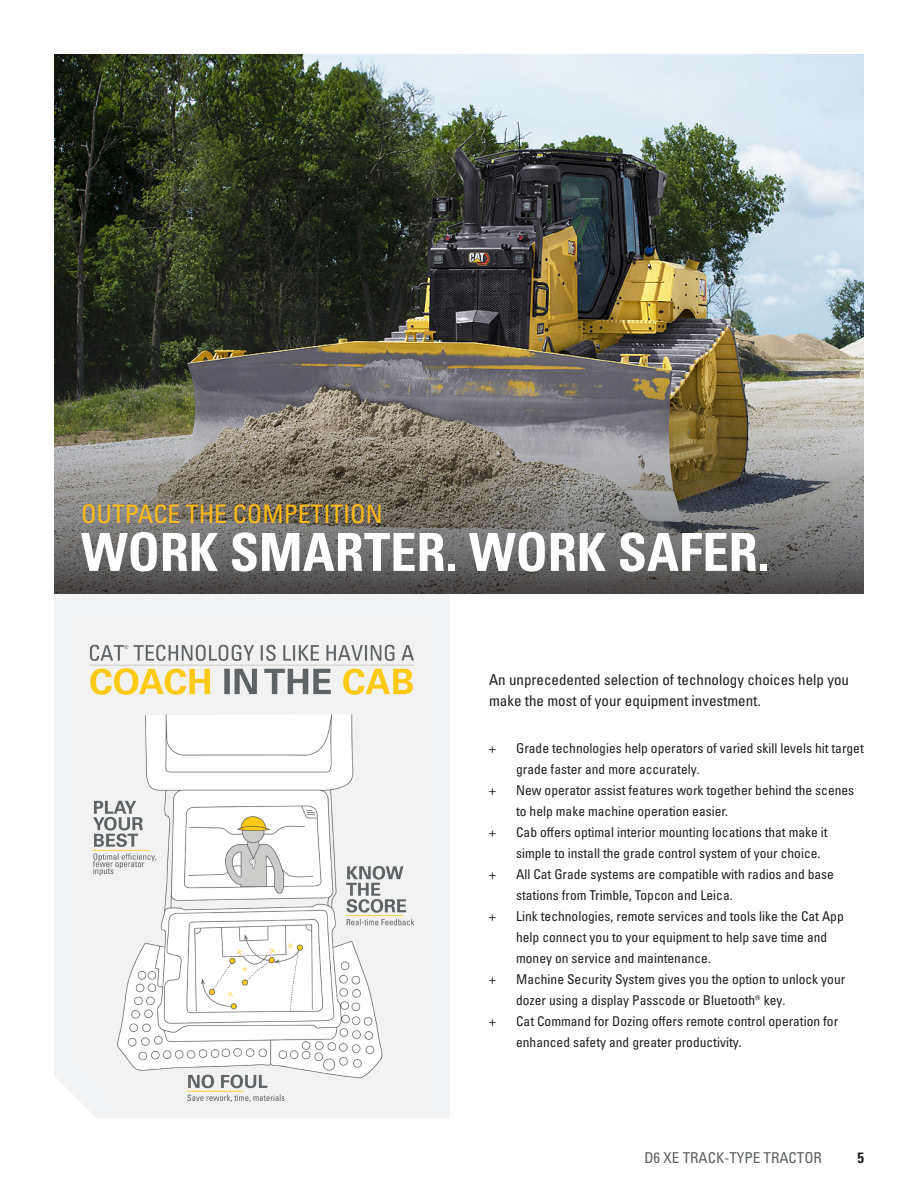
<style>
.page{position:relative;width:918px;height:1188px;background:#fff}
.page>*{position:absolute;margin:0;border:0;box-sizing:border-box;transform-origin:0 0}
.Headline_large_white{font:52.5px "Univers LTCYR 67 Bold Cond";color:#fff}
.Headline_small_yello{font:condensed 25.5px "Univers LTCYR 57";color:#fcba13}
.Body_copy{font:condensed 15px/21px "Univers LTCYR 57";color:#231f20}
.t1{font:condensed 15px "Univers LTCYR 57";color:#5d6163}
.t2{font:15px "Univers LTCYR 67 Bold Cond";color:#231f20}
.t3{font:condensed 13.5px/21px "Univers LTCYR 57";color:#231f20}
</style>
<div class="page">
<div style="left:54px;top:594px;width:396px;height:524px;background:#f2f3f4"></div>
<img style="left:54px;top:54px;width:810px;height:218px">
<img style="left:54px;top:272px;width:810px;height:322px">
<img style="left:77px;top:619px;width:350px;height:494px">
<p class="Headline_small_yello" style="left:81px;top:498px;width:303px">OUTPACE THE COMPETITION</p>
<p class="Headline_large_white" style="left:81px;top:520px;width:690px">WORK SMARTER. WORK SAFER.</p>
<p class="Body_copy" style="left:489px;top:668px;width:361px">An unprecedented selection of technology choices help you make the most of your equipment investment.</p>
<p class="t3" style="left:489px;top:738px;width:8px">+</p>
<p class="t3" style="left:516px;top:738px;width:349px">Grade technologies help operators of varied skill levels hit target grade faster and more accurately.</p>
<p class="t3" style="left:489px;top:780px;width:8px">+</p>
<p class="t3" style="left:516px;top:780px;width:340px">New operator assist features work together behind the scenes to help make machine operation easier.</p>
<p class="t3" style="left:489px;top:822px;width:8px">+</p>
<p class="t3" style="left:516px;top:822px;width:313px">Cab offers optimal interior mounting locations that make it simple to install the grade control system of your choice.</p>
<p class="t3" style="left:489px;top:864px;width:8px">+</p>
<p class="t3" style="left:516px;top:864px;width:319px">All Cat Grade systems are compatible with radios and base stations from Trimble, Topcon and Leica.</p>
<p class="t3" style="left:489px;top:906px;width:8px">+</p>
<p class="t3" style="left:516px;top:906px;width:329px">Link technologies, remote services and tools like the Cat App help connect you to your equipment to help save time and money on service and maintenance.</p>
<p class="t3" style="left:489px;top:969px;width:8px">+</p>
<p class="t3" style="left:516px;top:969px;width:331px">Machine Security System gives you the option to unlock your dozer using a display Passcode or Bluetooth® key.</p>
<p class="t3" style="left:489px;top:1011px;width:8px">+</p>
<p class="t3" style="left:516px;top:1011px;width:324px">Cat Command for Dozing offers remote control operation for enhanced safety and greater productivity.</p>
<p class="t1" style="left:644px;top:1148px;width:179px">D6 XE TRACK-TYPE TRACTOR</p>
<p class="t2" style="left:857px;top:1148px;width:8px">5</p>
</div>
